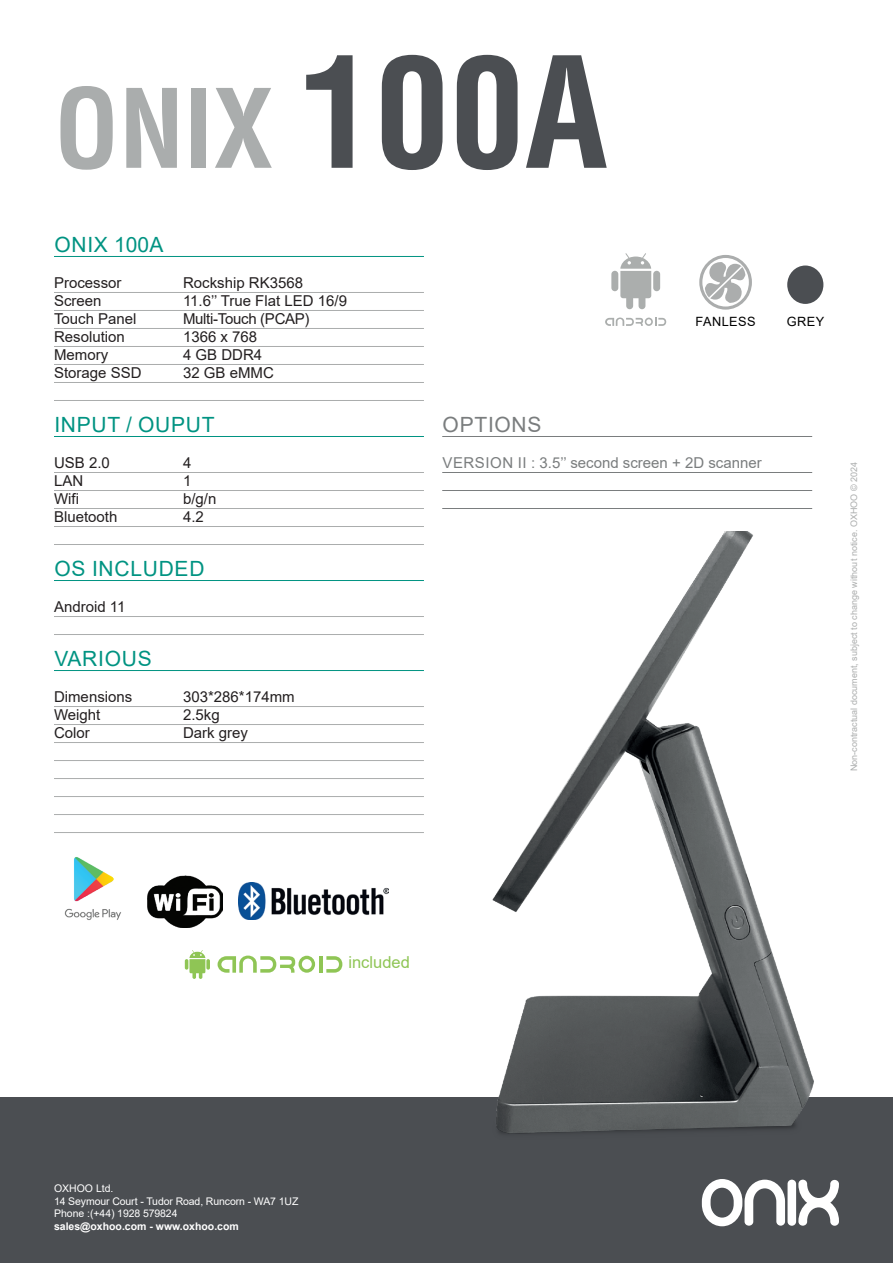
<style>
.page{position:relative;width:893px;height:1263px;background:#fff}
.page>*{position:absolute;margin:0;border:0;box-sizing:border-box;transform-origin:0 0}
.t1{font:700 condensed 106.5px "Helvetica";color:#aaadad}
.Style_de_paragraphe_2_copie{font:21px "Arial";letter-spacing:.035em;color:#009382}
.Style_de_paragraphe_2_copie-2{font:21px "Arial";letter-spacing:.035em;color:#7a7d7e}
.t2{font:16.5px "Arial";color:#8fc555}
.Style_de_paragraphe_2{font:15px "Arial";color:#231f20}
.Style_de_paragraphe_2_copie-3{font:15px "Arial";color:#7a7d7e}
.Style_de_paragraphe_2-2{font:15px "Arial";letter-spacing:-.02em;color:#231f20}
.t3{font:12.75px "Arial";letter-spacing:.035em;color:#000}
.t4{font:10.5px/12.6px "Arial";letter-spacing:-.01em;color:#fff}
.t5{font:700 10.5px "Arial";color:#fff}
.t6{font:9px "Arial";color:#abadad}
.s1{font-size:150px;color:#4b4e52}
</style>
<div class="page">
<div style="left:0;top:1097px;width:893px;height:166px;background:#4b4e52"></div>
<hr style="left:54px;top:256px;width:370px;height:1px;background:#009382">
<hr style="left:54px;top:292px;width:370px;height:1px;background:#abadad">
<hr style="left:54px;top:310px;width:370px;height:1px;background:#abadad">
<hr style="left:54px;top:328px;width:370px;height:1px;background:#abadad">
<hr style="left:54px;top:346px;width:370px;height:1px;background:#abadad">
<hr style="left:54px;top:364px;width:370px;height:1px;background:#abadad">
<hr style="left:54px;top:382px;width:370px;height:1px;background:#abadad">
<hr style="left:54px;top:400px;width:370px;height:1px;background:#abadad">
<hr style="left:54px;top:436px;width:370px;height:1px;background:#009382">
<hr style="left:54px;top:472px;width:370px;height:1px;background:#abadad">
<hr style="left:54px;top:490px;width:370px;height:1px;background:#abadad">
<hr style="left:54px;top:508px;width:370px;height:1px;background:#abadad">
<hr style="left:54px;top:526px;width:370px;height:1px;background:#abadad">
<hr style="left:54px;top:544px;width:370px;height:1px;background:#abadad">
<hr style="left:54px;top:580px;width:370px;height:1px;background:#009382">
<hr style="left:54px;top:616px;width:370px;height:1px;background:#abadad">
<hr style="left:54px;top:634px;width:370px;height:1px;background:#abadad">
<hr style="left:54px;top:670px;width:370px;height:1px;background:#009382">
<hr style="left:54px;top:706px;width:370px;height:1px;background:#abadad">
<hr style="left:54px;top:724px;width:370px;height:1px;background:#abadad">
<hr style="left:54px;top:742px;width:370px;height:1px;background:#abadad">
<hr style="left:54px;top:760px;width:370px;height:1px;background:#abadad">
<hr style="left:54px;top:778px;width:370px;height:1px;background:#abadad">
<hr style="left:54px;top:796px;width:370px;height:1px;background:#abadad">
<hr style="left:54px;top:814px;width:370px;height:1px;background:#abadad">
<hr style="left:54px;top:832px;width:370px;height:1px;background:#abadad">
<hr style="left:442px;top:436px;width:370px;height:1px;background:#7a7d7e">
<hr style="left:442px;top:472px;width:370px;height:1px;background:#7a7d7e">
<hr style="left:442px;top:490px;width:370px;height:1px;background:#7a7d7e">
<hr style="left:442px;top:508px;width:370px;height:1px;background:#7a7d7e">
<img style="left:64px;top:857px;width:57px;height:63px">
<img style="left:238px;top:883px;width:151px;height:37px">
<img style="left:147px;top:875px;width:75px;height:52px">
<svg style="left:605px;top:317px;width:61px;height:9px"></svg>
<svg style="left:611px;top:253px;width:49px;height:56px"></svg>
<svg style="left:206px;top:959px;width:4px;height:11px"></svg>
<svg style="left:185px;top:950px;width:20px;height:29px"></svg>
<svg style="left:326px;top:956px;width:16px;height:17px"></svg>
<svg style="left:218px;top:955px;width:97px;height:18px"></svg>
<hr style="left:319px;top:956px;width:4px;height:17px;background:#8fc555">
<div style="left:787px;top:265px;width:36px;height:39px;background:#4b4e52;border-radius:50%"></div>
<div style="left:699px;top:255px;width:53px;height:55px;border:3px solid #abadad;border-radius:50%"></div>
<svg style="left:705px;top:261px;width:40px;height:42px"></svg>
<img style="left:492px;top:531px;width:347px;height:696px">
<p class="t1" style="left:54px;top:62px;width:555px">ONIX <span class="s1">100A</span></p>
<p class="Style_de_paragraphe_2_copie" style="left:54px;top:230px;width:111px">ONIX 100A</p>
<p class="Style_de_paragraphe_2" style="left:54px;top:272px;width:69px">Processor</p>
<p class="Style_de_paragraphe_2" style="left:183px;top:272px;width:122px">Rockship RK3568</p>
<p class="Style_de_paragraphe_2" style="left:54px;top:290px;width:49px">Screen</p>
<p class="Style_de_paragraphe_2" style="left:183px;top:290px;width:165px">11.6’’ True Flat LED 16/9</p>
<p class="Style_de_paragraphe_2" style="left:54px;top:308px;width:84px">Touch Panel</p>
<p class="Style_de_paragraphe_2-2" style="left:183px;top:308px;width:128px">Multi-Touch (PCAP)</p>
<p class="Style_de_paragraphe_2" style="left:54px;top:326px;width:72px">Resolution</p>
<p class="Style_de_paragraphe_2" style="left:183px;top:326px;width:76px">1366 x 768</p>
<p class="Style_de_paragraphe_2" style="left:54px;top:344px;width:56px">Memory</p>
<p class="Style_de_paragraphe_2" style="left:183px;top:344px;width:81px">4 GB DDR4</p>
<p class="Style_de_paragraphe_2" style="left:54px;top:362px;width:89px">Storage SSD</p>
<p class="Style_de_paragraphe_2" style="left:183px;top:362px;width:92px">32 GB eMMC</p>
<p class="Style_de_paragraphe_2_copie" style="left:54px;top:410px;width:162px">INPUT / OUPUT</p>
<p class="Style_de_paragraphe_2" style="left:54px;top:452px;width:57px">USB 2.0</p>
<p class="Style_de_paragraphe_2" style="left:183px;top:452px;width:10px">4</p>
<p class="Style_de_paragraphe_2" style="left:54px;top:470px;width:31px">LAN</p>
<p class="Style_de_paragraphe_2" style="left:183px;top:470px;width:10px">1</p>
<p class="Style_de_paragraphe_2" style="left:54px;top:488px;width:26px">Wifi</p>
<p class="Style_de_paragraphe_2" style="left:183px;top:488px;width:35px">b/g/n</p>
<p class="Style_de_paragraphe_2" style="left:54px;top:506px;width:65px">Bluetooth</p>
<p class="Style_de_paragraphe_2" style="left:183px;top:506px;width:22px">4.2</p>
<p class="Style_de_paragraphe_2_copie" style="left:54px;top:554px;width:152px">OS INCLUDED</p>
<p class="Style_de_paragraphe_2" style="left:54px;top:596px;width:73px">Android 11</p>
<p class="Style_de_paragraphe_2_copie" style="left:54px;top:644px;width:99px">VARIOUS</p>
<p class="Style_de_paragraphe_2" style="left:54px;top:686px;width:80px">Dimensions</p>
<p class="Style_de_paragraphe_2" style="left:183px;top:686px;width:113px">303*286*174mm</p>
<p class="Style_de_paragraphe_2" style="left:54px;top:704px;width:48px">Weight</p>
<p class="Style_de_paragraphe_2" style="left:183px;top:704px;width:38px">2.5kg</p>
<p class="Style_de_paragraphe_2" style="left:54px;top:722px;width:37px">Color</p>
<p class="Style_de_paragraphe_2" style="left:183px;top:722px;width:67px">Dark grey</p>
<p class="t3" style="left:695px;top:313px;width:62px">FANLESS</p>
<p class="t3" style="left:787px;top:313px;width:39px">GREY</p>
<p class="Style_de_paragraphe_2_copie-2" style="left:443px;top:410px;width:100px">OPTIONS</p>
<p class="Style_de_paragraphe_2_copie-3" style="left:442px;top:452px;width:321px">VERSION II : 3.5’’ second screen + 2D scanner</p>
<p class="t6" style="left:848px;top:771px;width:310px;rotate:-90deg">Non-contractual document, subject to change without notice. OXHOO © 2024</p>
<p class="t2" style="left:348px;top:951px;width:63px">included</p>
<p class="t4" style="left:54px;top:1182px;width:246px">OXHOO Ltd.<br>14 Seymour Court - Tudor Road, Runcorn - WA7 1UZ</p>
<p class="t4" style="left:54px;top:1207px;width:125px">Phone :(+44) 1928 579824</p>
<p class="t5" style="left:54px;top:1219px;width:186px">sales@oxhoo.com - www.oxhoo.com</p>
</div>
